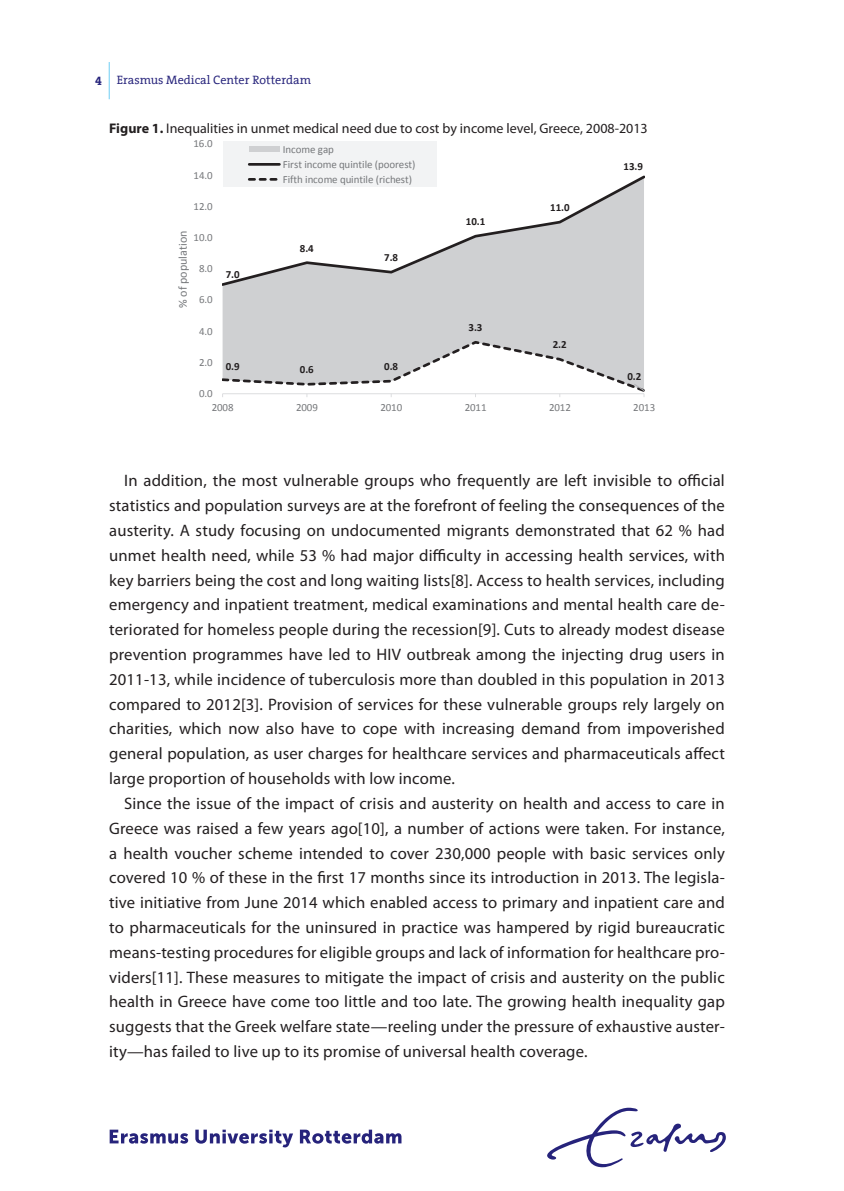
<style>
.page{position:relative;width:844px;height:1191px;background:#fff}
.page>*{position:absolute;margin:0;border:0;box-sizing:border-box;transform-origin:0 0}
.t1{font:16.62px/24.8px "Myriad Pro";letter-spacing:.01em;color:#231f20;text-align:justify}
.t2{font:14px "Myriad Pro";color:#231f20}
.t3{font:12.25px "The Serif Office";color:#26237b}
.t4{font:12.08px "Calibri";color:#76787b}
.t5{font:10.85px/15px "Calibri";letter-spacing:-.005em;color:#76787b}
.t6{font:700 10.85px "Calibri";color:#231f20}
.s1{font-weight:700}
</style>
<div class="page">
<div style="left:222px;top:288px;width:421px;height:51px;background:#cfd0d2"></div>
<svg style="left:222px;top:173px;width:422px;height:115px"></svg>
<svg style="left:222px;top:339px;width:423px;height:58px"></svg>
<div style="left:223px;top:142px;width:213px;height:45px;background:#f2f3f4"></div>
<div style="left:249px;top:146px;width:30px;height:6px;background:#cfd0d2"></div>
<hr style="left:249px;top:163px;width:30px;height:3px;background:#231f20">
<svg style="left:249px;top:178px;width:29px;height:3px"></svg>
<svg style="left:110px;top:1129px;width:78px;height:14px"></svg>
<svg style="left:195px;top:1129px;width:98px;height:18px"></svg>
<svg style="left:300px;top:1129px;width:101px;height:14px"></svg>
<svg style="left:547px;top:1107px;width:178px;height:60px"></svg>
<hr style="left:109px;top:62px;width:1px;height:37px;background:#6fcef4">
<p class="t3" style="left:95px;top:73px;width:217px"><span class="s1">4</span> Erasmus Medical Center Rotterdam</p>
<p class="t2" style="left:109px;top:120px;width:540px"><span class="s1">Figure 1.</span> Inequalities in unmet medical need due to cost by income level, Greece, 2008-2013</p>
<p class="t5" style="left:193px;top:136px;width:21px">16.0</p>
<p class="t5" style="left:193px;top:167px;width:21px">14.0</p>
<p class="t5" style="left:193px;top:198px;width:21px">12.0</p>
<p class="t4" style="left:174px;top:308px;width:79px;rotate:-90deg">% of population</p>
<p class="t5" style="left:193px;top:230px;width:21px">10.0</p>
<p class="t5" style="left:199px;top:261px;width:15px">8.0</p>
<p class="t5" style="left:199px;top:292px;width:15px">6.0</p>
<p class="t5" style="left:199px;top:323px;width:15px">4.0</p>
<p class="t5" style="left:199px;top:354px;width:15px">2.0</p>
<p class="t5" style="left:199px;top:385px;width:15px">0.0</p>
<p class="t5" style="left:283px;top:141px;width:134px">Income gap<br>First income quintile (poorest)<br>Fifth income quintile (richest)</p>
<p class="t6" style="left:226px;top:267px;width:15px">7.0</p>
<p class="t6" style="left:300px;top:240px;width:15px">8.4</p>
<p class="t6" style="left:384px;top:250px;width:15px">7.8</p>
<p class="t6" style="left:226px;top:358px;width:15px">0.9</p>
<p class="t6" style="left:300px;top:362px;width:15px">0.6</p>
<p class="t6" style="left:384px;top:359px;width:15px">0.8</p>
<p class="t6" style="left:466px;top:214px;width:21px">10.1</p>
<p class="t6" style="left:468px;top:320px;width:15px">3.3</p>
<p class="t6" style="left:550px;top:200px;width:21px">11.0</p>
<p class="t6" style="left:552px;top:337px;width:15px">2.2</p>
<p class="t6" style="left:623px;top:159px;width:21px">13.9</p>
<p class="t6" style="left:627px;top:368px;width:15px">0.2</p>
<p class="t5" style="left:212px;top:400px;width:23px">2008</p>
<p class="t5" style="left:296px;top:400px;width:23px">2009</p>
<p class="t5" style="left:380px;top:400px;width:23px">2010</p>
<p class="t5" style="left:464px;top:400px;width:23px">2011</p>
<p class="t5" style="left:549px;top:400px;width:23px">2012</p>
<p class="t5" style="left:633px;top:400px;width:23px">2013</p>
<p class="t1" style="left:109px;top:468px;width:617px;text-indent:15px">In addition, the most vulnerable groups who frequently are left invisible to official statistics and population surveys are at the forefront of feeling the consequences of the austerity. A study focusing on undocumented migrants demonstrated that 62 % had unmet health need, while 53 % had major difficulty in accessing health services, with key barriers being the cost and long waiting lists[8]. Access to health services, including emergency and inpatient treatment, medical examinations and mental health care de&shy;teriorated for homeless people during the recession[9]. Cuts to already modest disease prevention programmes have led to HIV outbreak among the injecting drug users in 2011-13, while incidence of tuberculosis more than doubled in this population in 2013 compared to 2012[3]. Provision of services for these vulnerable groups rely largely on charities, which now also have to cope with increasing demand from impoverished general population, as user charges for healthcare services and pharmaceuticals affect large proportion of households with low income.</p>
<p class="t1" style="left:109px;top:790px;width:617px;text-indent:15px">Since the issue of the impact of crisis and austerity on health and access to care in Greece was raised a few years ago[10], a number of actions were taken. For instance, a health voucher scheme intended to cover 230,000 people with basic services only covered 10 % of these in the first 17 months since its introduction in 2013. The legisla&shy;tive initiative from June 2014 which enabled access to primary and inpatient care and to pharmaceuticals for the uninsured in practice was hampered by rigid bureaucratic means-testing procedures for eligible groups and lack of information for healthcare pro&shy;viders[11]. These measures to mitigate the impact of crisis and austerity on the public health in Greece have come too little and too late. The growing health inequality gap suggests that the Greek welfare state—reeling under the pressure of exhaustive auster&shy;ity—has failed to live up to its promise of universal health coverage.</p>
</div>
